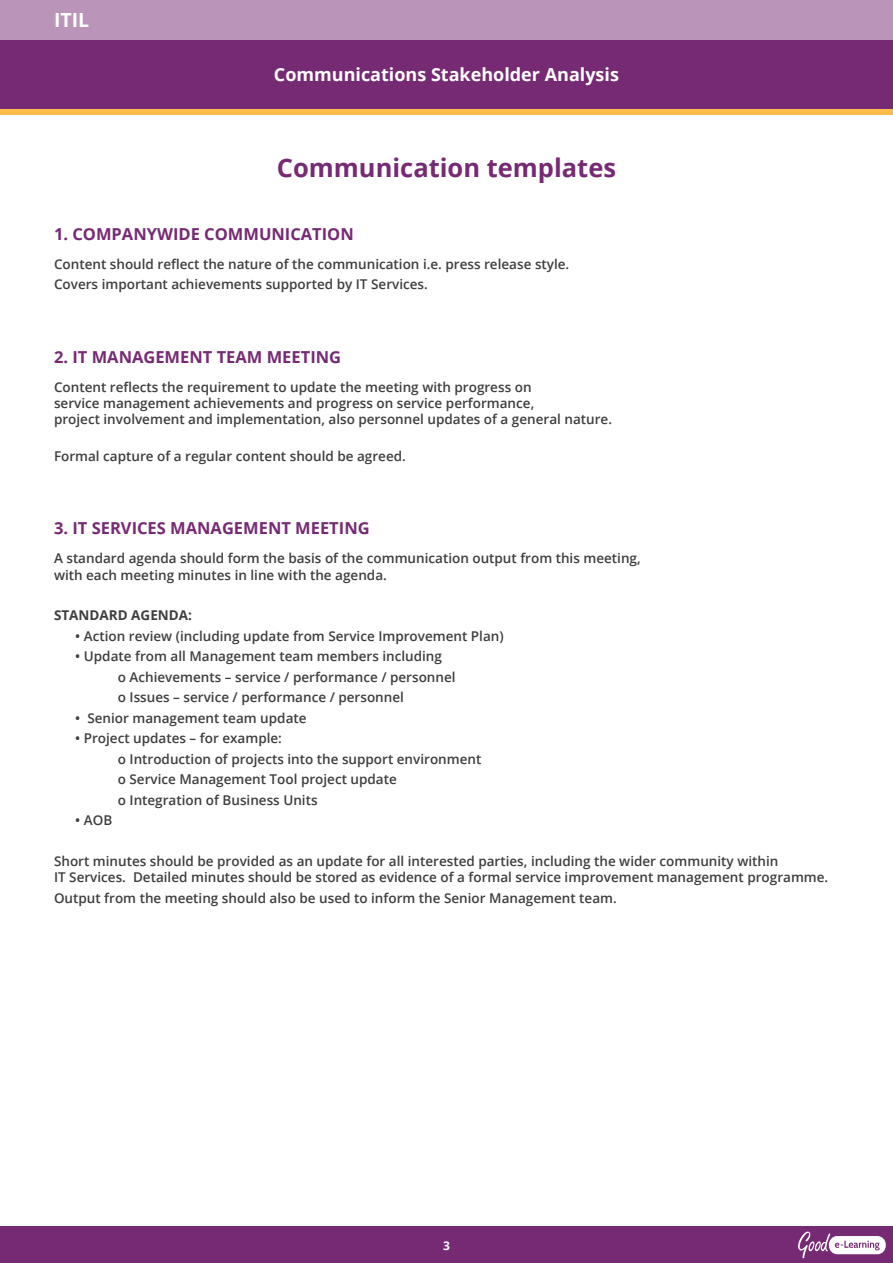
<style>
.page{position:relative;width:893px;height:1263px;background:#fff}
.page>*{position:absolute;margin:0;border:0;box-sizing:border-box;transform-origin:0 0}
.t1{font:700 25.5px "Open Sans";color:#762a74}
.t2{font:700 19.5px "Open Sans";color:#fff}
.t3{font:700 18px "Open Sans";color:#fff}
.Inst{font:700 16.5px "Open Sans";color:#762a74}
.Inst-2{font:600 13.5px/16.2px "Open Sans";color:#3e3e3f}
.Inst-3{font:700 13.5px "Open Sans";color:#3e3e3f}
.t4{font:700 12px "Open Sans";color:#fff}
</style>
<div class="page">
<div style="left:0;top:0;width:893px;height:113px;background:#762a74"></div>
<div style="left:0;top:109px;width:893px;height:6px;background:#fabd4c"></div>
<div style="left:0;top:0;width:893px;height:39px;background:#ba94b9"></div>
<div style="left:0;top:1227px;width:893px;height:36px;background:#762a74"></div>
<svg style="left:798px;top:1231px;width:88px;height:27px"></svg>
<h2 class="t2" style="left:54px;top:6px;width:37px">ITIL</h2>
<h3 class="t3" style="left:274px;top:62px;width:347px">Communications Stakeholder Analysis</h3>
<p class="t1" style="left:277px;top:150px;width:341px">Communication templates</p>
<p class="Inst" style="left:54px;top:222px;width:301px">1. COMPANYWIDE COMMUNICATION</p>
<p class="Inst-2" style="left:54px;top:256px;width:517px">Content should reflect the nature of the communication i.e. press release style.</p>
<p class="Inst-2" style="left:54px;top:276px;width:375px">Covers important achievements supported by IT Services.</p>
<p class="Inst" style="left:54px;top:345px;width:289px">2. IT MANAGEMENT TEAM MEETING</p>
<p class="Inst-2" style="left:54px;top:379px;width:479px">Content reflects the requirement to update the meeting with progress on</p>
<p class="Inst-2" style="left:54px;top:395px;width:482px">service management achievements and progress on service performance,</p>
<p class="Inst-2" style="left:54px;top:411px;width:559px">project involvement and implementation, also personnel updates of a general nature.</p>
<p class="Inst-2" style="left:54px;top:448px;width:353px">Formal capture of a regular content should be agreed.</p>
<p class="Inst" style="left:54px;top:517px;width:317px">3. IT SERVICES MANAGEMENT MEETING</p>
<p class="Inst-2" style="left:54px;top:550px;width:588px">A standard agenda should form the basis of the communication output from this meeting, with each meeting minutes in line with the agenda.</p>
<p class="Inst-3" style="left:54px;top:606px;width:140px">STANDARD AGENDA:</p>
<p class="Inst-2" style="left:75px;top:628px;width:430px">• Action review (including update from Service Improvement Plan)</p>
<p class="Inst-2" style="left:75px;top:648px;width:368px">• Update from all Management team members including</p>
<p class="Inst-2" style="left:118px;top:668px;width:339px">o Achievements – service / performance / personnel</p>
<p class="Inst-2" style="left:118px;top:689px;width:288px">o Issues – service / performance / personnel</p>
<p class="Inst-2" style="left:75px;top:709px;width:233px">• Senior management team update</p>
<p class="Inst-2" style="left:75px;top:730px;width:208px">• Project updates – for example:</p>
<p class="Inst-2" style="left:118px;top:750px;width:365px">o Introduction of projects into the support environment</p>
<p class="Inst-2" style="left:118px;top:771px;width:281px">o Service Management Tool project update</p>
<p class="Inst-2" style="left:118px;top:791px;width:201px">o Integration of Business Units</p>
<p class="Inst-2" style="left:75px;top:812px;width:39px">• AOB</p>
<p class="Inst-2" style="left:54px;top:853px;width:776px">Short minutes should be provided as an update for all interested parties, including the wider community within<br>IT Services. Detailed minutes should be stored as evidence of a formal service improvement management programme.</p>
<p class="Inst-2" style="left:54px;top:889px;width:564px">Output from the meeting should also be used to inform the Senior Management team.</p>
<p class="t4" style="left:443px;top:1237px;width:8px">3</p>
</div>
